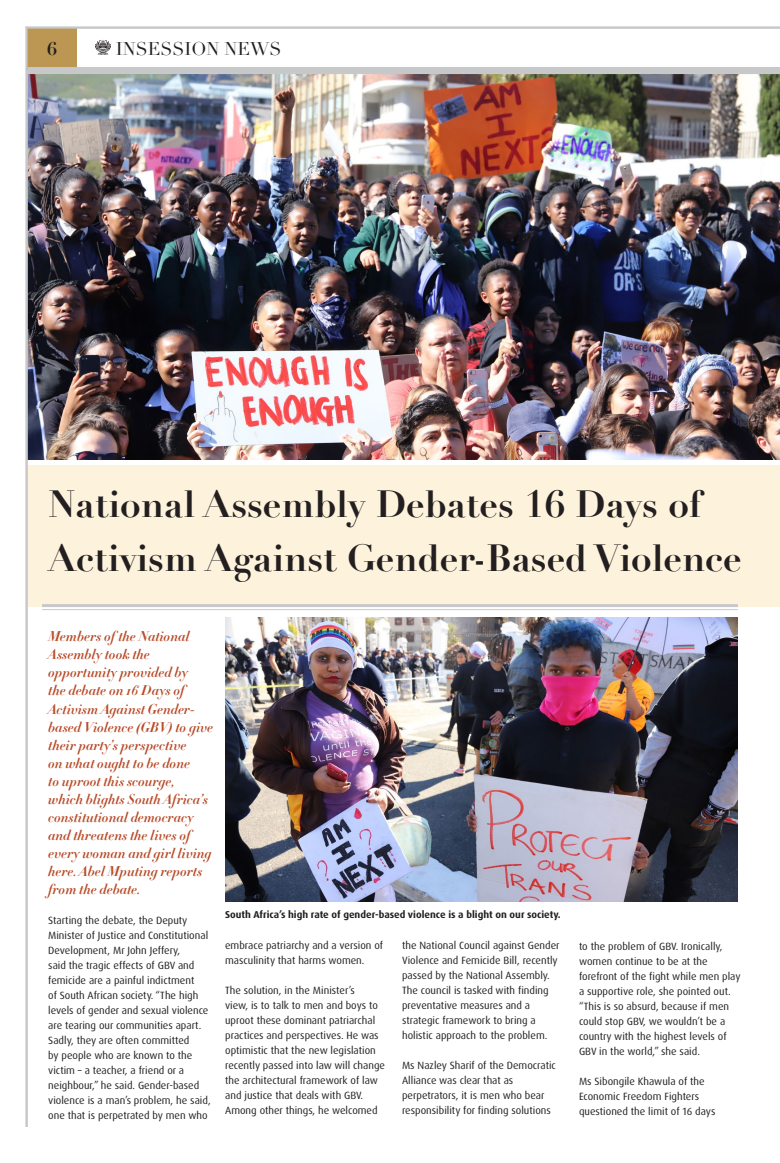
<style>
.page{position:relative;width:780px;height:1163px;background:#fff}
.page>*{position:absolute;margin:0;border:0;box-sizing:border-box;transform-origin:0 0}
.header_3{font:700 37px/54px "Didot";color:#231f20}
.t1{font:18px "Didot";color:#231f20}
.t2{font:700 18px "Didot";color:#231f20}
.BLURB{font:14px/18px "Didot HTF B16 Bold Ital";color:#b84a27}
.t3{font:10.5px/15px "Dax Pro";color:#231f20}
.Default{font:700 10px "Dax Pro";color:#231f20}
</style>
<div class="page">
<div style="left:28px;top:465px;width:752px;height:142px;background:#fdf2db"></div>
<img style="left:28px;top:74px;width:752px;height:385px">
<hr style="left:42px;top:604px;width:695px;height:3px;background:#c7c8ca">
<hr style="left:42px;top:609px;width:695px;height:1px;background:#c7c8ca">
<img style="left:225px;top:617px;width:512px;height:284px">
<svg style="left:95px;top:40px;width:16px;height:15px"></svg>
<div style="left:27px;top:27px;width:50px;height:43px;background:#bb9753"></div>
<div style="left:28px;top:67px;width:752px;height:7px;background:#c7c8ca"></div>
<hr style="left:26px;top:27px;width:2px;height:1099px;background:#c7c8ca">
<hr style="left:26px;top:27px;width:754px;height:2px;background:#c7c8ca">
<h2 class="t2" style="left:47px;top:38px;width:12px">6</h2>
<h2 class="t1" style="left:116px;top:38px;width:167px">INSESSION NEWS</h2>
<p class="header_3" style="left:48px;top:478px;width:695px">National Assembly Debates 16 Days of<br>Activism Against Gender-Based Violence</p>
<p class="BLURB" style="left:48px;top:628px;width:166px">Members of the National<br>Assembly took the opportunity provided by<br>the debate on 16 Days of<br>Activism Against Gender&shy;based Violence (GBV) to give their party’s perspective<br>on what ought to be done<br>to uproot this scourge,<br>which blights South Africa’s constitutional democracy and threatens the lives of every woman and girl living here. Abel Mputing reports from the debate.</p>
<p class="t3" style="left:48px;top:912px;width:164px">Starting the debate, the Deputy Minister of Justice and Constitutional Development, Mr John Jeffery,<br>said the tragic effects of GBV and femicide are a painful indictment<br>of South African society. “The high levels of gender and sexual violence are tearing our communities apart.<br>Sadly, they are often committed<br>by people who are known to the victim – a teacher, a friend or a neighbour,” he said. Gender-based violence is a man’s problem, he said, one that is perpetrated by men who</p>
<p class="Default" style="left:225px;top:908px;width:337px">South Africa’s high rate of gender-based violence is a blight on our society.</p>
<p class="t3" style="left:225px;top:937px;width:159px">embrace patriarchy and a version of masculinity that harms women.</p>
<p class="t3" style="left:225px;top:982px;width:161px">The solution, in the Minister’s<br>view, is to talk to men and boys to uproot these dominant patriarchal practices and perspectives. He was optimistic that the new legislation recently passed into law will change the architectural framework of law and justice that deals with GBV.<br>Among other things, he welcomed</p>
<p class="t3" style="left:402px;top:937px;width:159px">the National Council against Gender Violence and Femicide Bill, recently passed by the National Assembly.<br>The council is tasked with finding preventative measures and a strategic framework to bring a holistic approach to the problem.</p>
<p class="t3" style="left:402px;top:1058px;width:155px">Ms Nazley Sharif of the Democratic<br>Alliance was clear that as perpetrators, it is men who bear responsibility for finding solutions</p>
<p class="t3" style="left:579px;top:938px;width:163px">to the problem of GBV. Ironically, women continue to be at the forefront of the fight while men play a supportive role, she pointed out. “This is so absurd, because if men could stop GBV, we wouldn’t be a country with the highest levels of<br>GBV in the world,” she said.</p>
<p class="t3" style="left:579px;top:1073px;width:138px">Ms Sibongile Khawula of the<br>Economic Freedom Fighters questioned the limit of 16 days</p>
</div>
